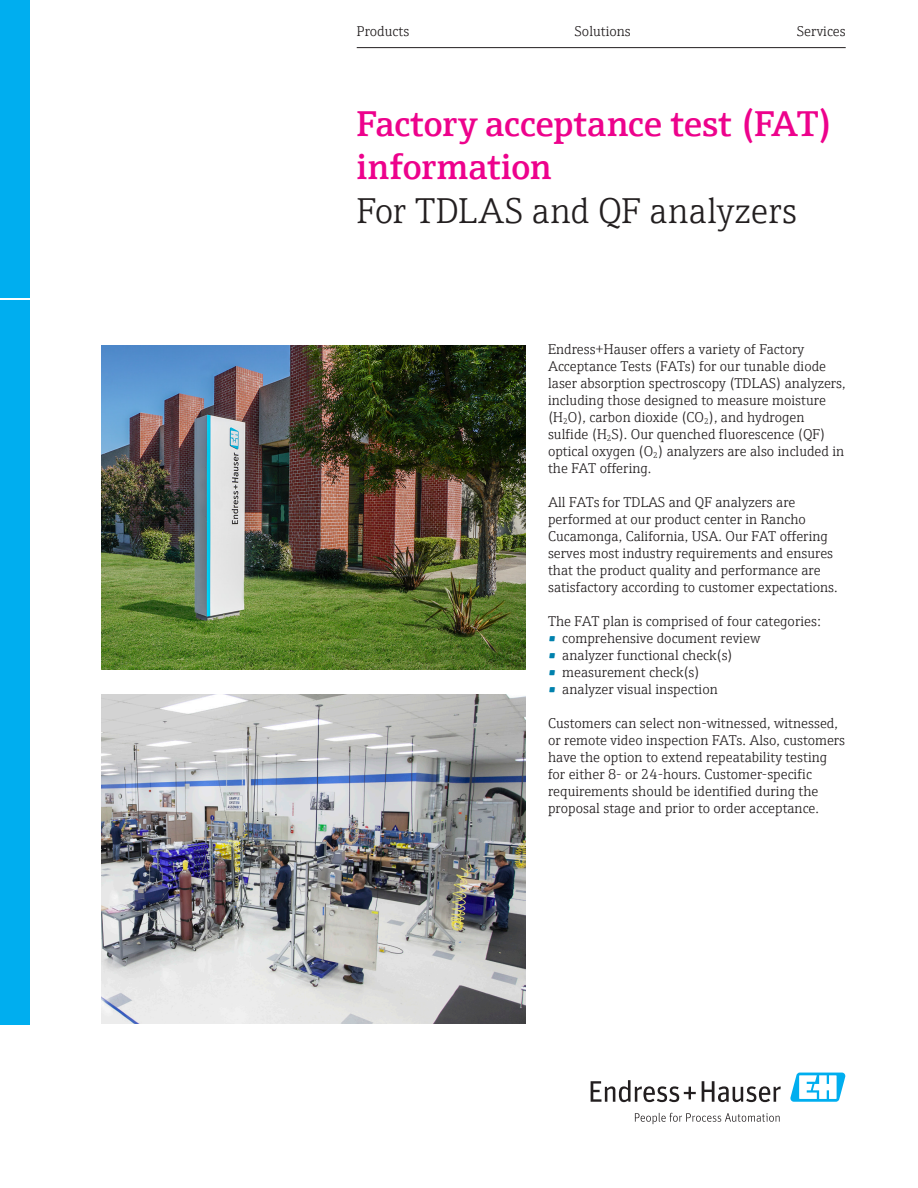
<style>
.page{position:relative;width:918px;height:1188px;background:#fff}
.page>*{position:absolute;margin:0;border:0;box-sizing:border-box;transform-origin:0 0}
.Title_Headline{font:600 36px/43.2px "E+H Serif";letter-spacing:-.005em;color:#ed028c}
.Title_Subhead{font:300 36px "E+H Serif";letter-spacing:.005em;color:#231f20}
.Copy_Default{font:300 14.25px/17px "E+H Serif";color:#231f20}
.s1{font-weight:600;color:#0081ad}
</style>
<div class="page">
<hr style="left:357px;top:47px;width:489px;height:1px;background:#231f20">
<svg style="left:591px;top:1080px;width:105px;height:22px"></svg>
<svg style="left:702px;top:1081px;width:79px;height:21px"></svg>
<svg style="left:635px;top:1113px;width:145px;height:11px"></svg>
<svg style="left:790px;top:1073px;width:56px;height:29px"></svg>
<div style="left:0;top:0;width:30px;height:297px;background:#00aeef"></div>
<div style="left:0;top:300px;width:30px;height:725px;background:#00aeef"></div>
<img style="left:102px;top:346px;width:424px;height:324px">
<img style="left:102px;top:694px;width:424px;height:330px">
<p class="Copy_Default" style="left:357px;top:22px;width:54px">Products</p>
<p class="Copy_Default" style="left:575px;top:22px;width:57px">Solutions</p>
<p class="Copy_Default" style="left:797px;top:22px;width:50px">Services</p>
<p class="Title_Headline" style="left:357px;top:99px;width:477px">Factory acceptance test (FAT) information</p>
<p class="Title_Subhead" style="left:357px;top:184px;width:442px">For TDLAS and QF analyzers</p>
<p class="Copy_Default" style="left:548px;top:340px;width:299px">Endress+Hauser offers a variety of Factory Acceptance Tests (FATs) for our tunable diode laser absorption spectroscopy (TDLAS) analyzers, including those designed to measure moisture (H<sub>2</sub>O), carbon dioxide (CO<sub>2</sub>), and hydrogen sulfide (H<sub>2</sub>S). Our quenched fluorescence (QF) optical oxygen (O<sub>2</sub>) analyzers are also included in the FAT offering.</p>
<p class="Copy_Default" style="left:548px;top:493px;width:291px">All FATs for TDLAS and QF analyzers are performed at our product center in Rancho Cucamonga, California, USA. Our FAT offering serves most industry requirements and ensures that the product quality and performance are satisfactory according to customer expectations.</p>
<p class="Copy_Default" style="left:548px;top:612px;width:274px">The FAT plan is comprised of four categories:</p>
<p class="Copy_Default" style="left:548px;top:629px;width:214px"><span class="s1">•</span> comprehensive document review</p>
<p class="Copy_Default" style="left:548px;top:646px;width:186px"><span class="s1">•</span> analyzer functional check(s)</p>
<p class="Copy_Default" style="left:548px;top:663px;width:153px"><span class="s1">•</span> measurement check(s)</p>
<p class="Copy_Default" style="left:548px;top:680px;width:171px"><span class="s1">•</span> analyzer visual inspection</p>
<p class="Copy_Default" style="left:548px;top:714px;width:299px">Customers can select non-witnessed, witnessed, or remote video inspection FATs. Also, customers have the option to extend repeatability testing for either 8- or 24-hours. Customer-specific requirements should be identified during the proposal stage and prior to order acceptance.</p>
</div>
